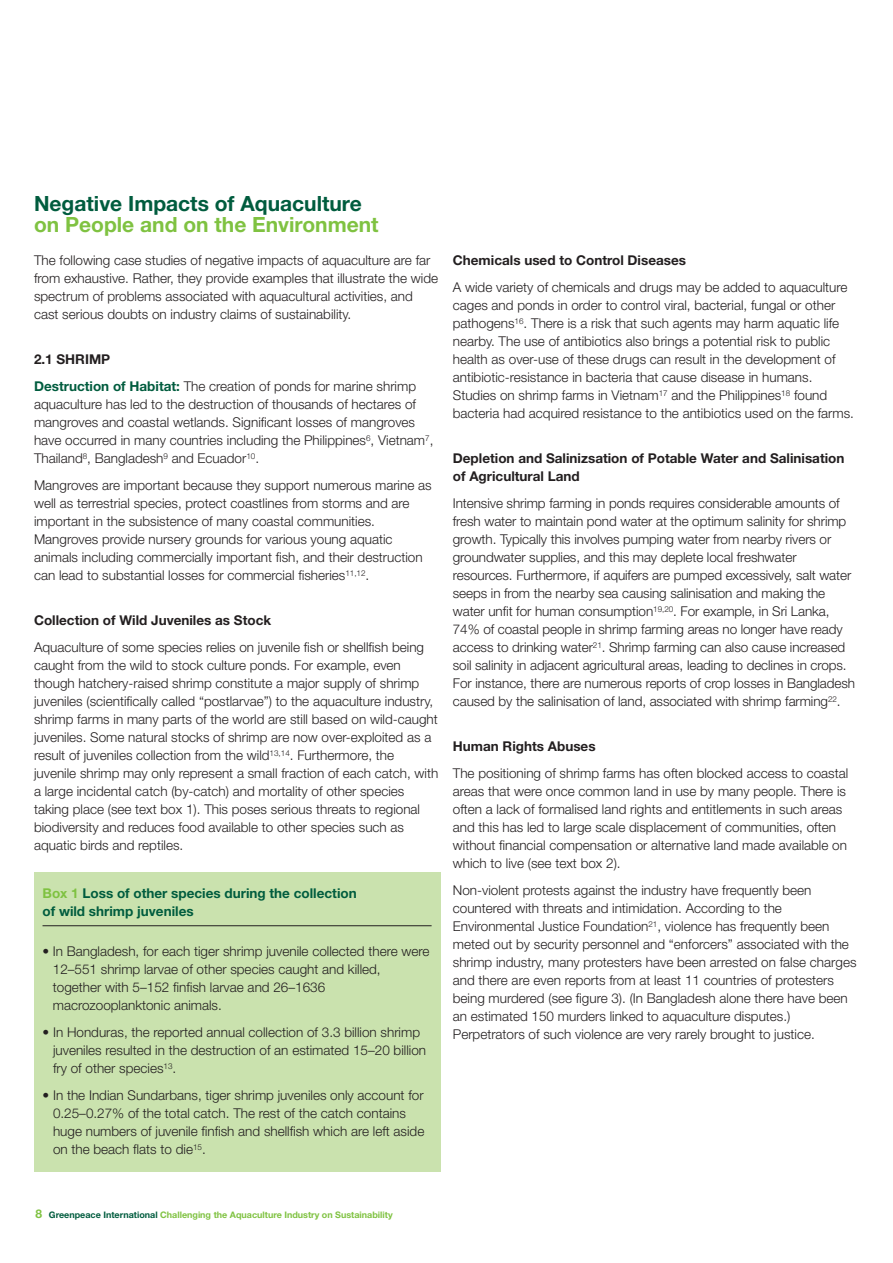
<style>
.page{position:relative;width:893px;height:1263px;background:#fff}
.page>*{position:absolute;margin:0;border:0;box-sizing:border-box;transform-origin:0 0}
.t1{font:700 21px "Helvetica Neue LT Com";color:#005c3e}
.t2{font:700 21px "Helvetica Neue LT Com";color:#7fc241}
.t3{font:300 13.5px/18px "Helvetica Neue LT Com";color:#231f20}
.t4{font:700 13.5px/18px "Helvetica Neue LT Com";color:#231f20}
.t5{font:700 13.5px/18px "Helvetica Neue LT Com";color:#005c3e}
.t6{font:700 9px "Helvetica Neue LT Com";color:#7fc241}
.s1{font-weight:700}
.s2{font-weight:700;color:#005c3e}
.s3{color:#7fc241}
.s4{font-size:12px}
.s5{color:#005c3e}
</style>
<div class="page">
<div style="left:34px;top:872px;width:406px;height:299px;background:#cae2ae"></div>
<hr style="left:43px;top:925px;width:389px;height:1px;background:#231f20">
<h1 class="t1" style="left:34px;top:190px;width:329px">Negative Impacts of Aquaculture</h1>
<h1 class="t2" style="left:34px;top:211px;width:346px">on People and on the Environment</h1>
<p class="t3" style="left:34px;top:251px;width:406px">The following case studies of negative impacts of aquaculture are far from exhaustive. Rather, they provide examples that illustrate the wide spectrum of problems associated with aquacultural activities, and cast serious doubts on industry claims of sustainability.</p>
<p class="t3" style="left:34px;top:345px;width:384px;line-height:27px"><span class="s1">2.1 SHRIMP<br></span><span class="s2">Destruction of Habitat:</span> The creation of ponds for marine shrimp</p>
<p class="t3" style="left:34px;top:395px;width:401px">aquaculture has led to the destruction of thousands of hectares of mangroves and coastal wetlands. Significant losses of mangroves have occurred in many countries including the Philippines<sup>6</sup>, Vietnam<sup>7</sup>, Thailand<sup>8</sup>, Bangladesh<sup>9</sup> and Ecuador<sup>10</sup>.</p>
<p class="t3" style="left:34px;top:476px;width:399px">Mangroves are important because they support numerous marine as well as terrestrial species, protect coastlines from storms and are important in the subsistence of many coastal communities.<br>Mangroves provide nursery grounds for various young aquatic animals including commercially important fish, and their destruction can lead to substantial losses for commercial fisheries<sup>11,12</sup>.</p>
<p class="t4" style="left:34px;top:611px;width:239px">Collection of Wild Juveniles as Stock</p>
<p class="t3" style="left:34px;top:638px;width:406px">Aquaculture of some species relies on juvenile fish or shellfish being caught from the wild to stock culture ponds. For example, even though hatchery-raised shrimp constitute a major supply of shrimp juveniles (scientifically called “postlarvae”) to the aquaculture industry, shrimp farms in many parts of the world are still based on wild-caught juveniles. Some natural stocks of shrimp are now over-exploited as a result of juveniles collection from the wild<sup>13,14</sup>. Furthermore, the juvenile shrimp may only represent a small fraction of each catch, with a large incidental catch (by-catch) and mortality of other species taking place (see text box 1). This poses serious threats to regional biodiversity and reduces food available to other species such as aquatic birds and reptiles.</p>
<p class="t5" style="left:43px;top:884px;width:316px"><span class="s3">Box 1</span> Loss of other species during the collection of wild shrimp juveniles</p>
<p class="t3" style="left:53px;top:942px;width:378px;text-indent:-10px">• In Bangladesh, for each tiger shrimp juvenile collected there were 12–551 shrimp larvae of other species caught and killed, together with 5–152 finfish larvae and 26–1636 macrozooplanktonic animals.</p>
<p class="t3" style="left:53px;top:1023px;width:375px;text-indent:-11px">• In Honduras, the reported annual collection of 3.3 billion shrimp juveniles resulted in the destruction of an estimated 15–20 billion fry of other species<sup>13</sup>.</p>
<p class="t3" style="left:53px;top:1086px;width:373px;text-indent:-11px">• In the Indian Sundarbans, tiger shrimp juveniles only account for 0.25–0.27% of the total catch. The rest of the catch contains huge numbers of juvenile finfish and shellfish which are left aside on the beach flats to die<sup>15</sup>.</p>
<p class="t4" style="left:453px;top:251px;width:235px">Chemicals used to Control Diseases</p>
<p class="t3" style="left:453px;top:278px;width:403px">A wide variety of chemicals and drugs may be added to aquaculture cages and ponds in order to control viral, bacterial, fungal or other pathogens<sup>16</sup>. There is a risk that such agents may harm aquatic life nearby. The use of antibiotics also brings a potential risk to public health as over-use of these drugs can result in the development of antibiotic-resistance in bacteria that cause disease in humans.<br>Studies on shrimp farms in Vietnam<sup>17</sup> and the Philippines<sup>18</sup> found bacteria had acquired resistance to the antibiotics used on the farms.</p>
<p class="t4" style="left:453px;top:449px;width:393px">Depletion and Salinizsation of Potable Water and Salinisation of Agricultural Land</p>
<p class="t3" style="left:453px;top:494px;width:404px">Intensive shrimp farming in ponds requires considerable amounts of fresh water to maintain pond water at the optimum salinity for shrimp growth. Typically this involves pumping water from nearby rivers or groundwater supplies, and this may deplete local freshwater resources. Furthermore, if aquifers are pumped excessively, salt water seeps in from the nearby sea causing salinisation and making the water unfit for human consumption<sup>19,20</sup>. For example, in Sri Lanka, 74% of coastal people in shrimp farming areas no longer have ready access to drinking water<sup>21</sup>. Shrimp farming can also cause increased soil salinity in adjacent agricultural areas, leading to declines in crops.<br>For instance, there are numerous reports of crop losses in Bangladesh caused by the salinisation of land, associated with shrimp farming<sup>22</sup>.</p>
<p class="t4" style="left:453px;top:737px;width:144px">Human Rights Abuses</p>
<p class="t3" style="left:453px;top:764px;width:397px">The positioning of shrimp farms has often blocked access to coastal areas that were once common land in use by many people. There is often a lack of formalised land rights and entitlements in such areas and this has led to large scale displacement of communities, often without financial compensation or alternative land made available on which to live (see text box 2).</p>
<p class="t3" style="left:453px;top:881px;width:405px">Non-violent protests against the industry have frequently been countered with threats and intimidation. According to the Environmental Justice Foundation<sup>21</sup>, violence has frequently been meted out by security personnel and “enforcers” associated with the shrimp industry, many protesters have been arrested on false charges and there are even reports from at least 11 countries of protesters being murdered (see figure 3). (In Bangladesh alone there have been an estimated 150 murders linked to aquaculture disputes.)<br>Perpetrators of such violence are very rarely brought to justice.</p>
<p class="t6" style="left:36px;top:1209px;width:359px"><span class="s4">8</span> <span class="s5">Greenpeace International</span> Challenging the Aquaculture Industry on Sustainability</p>
</div>
